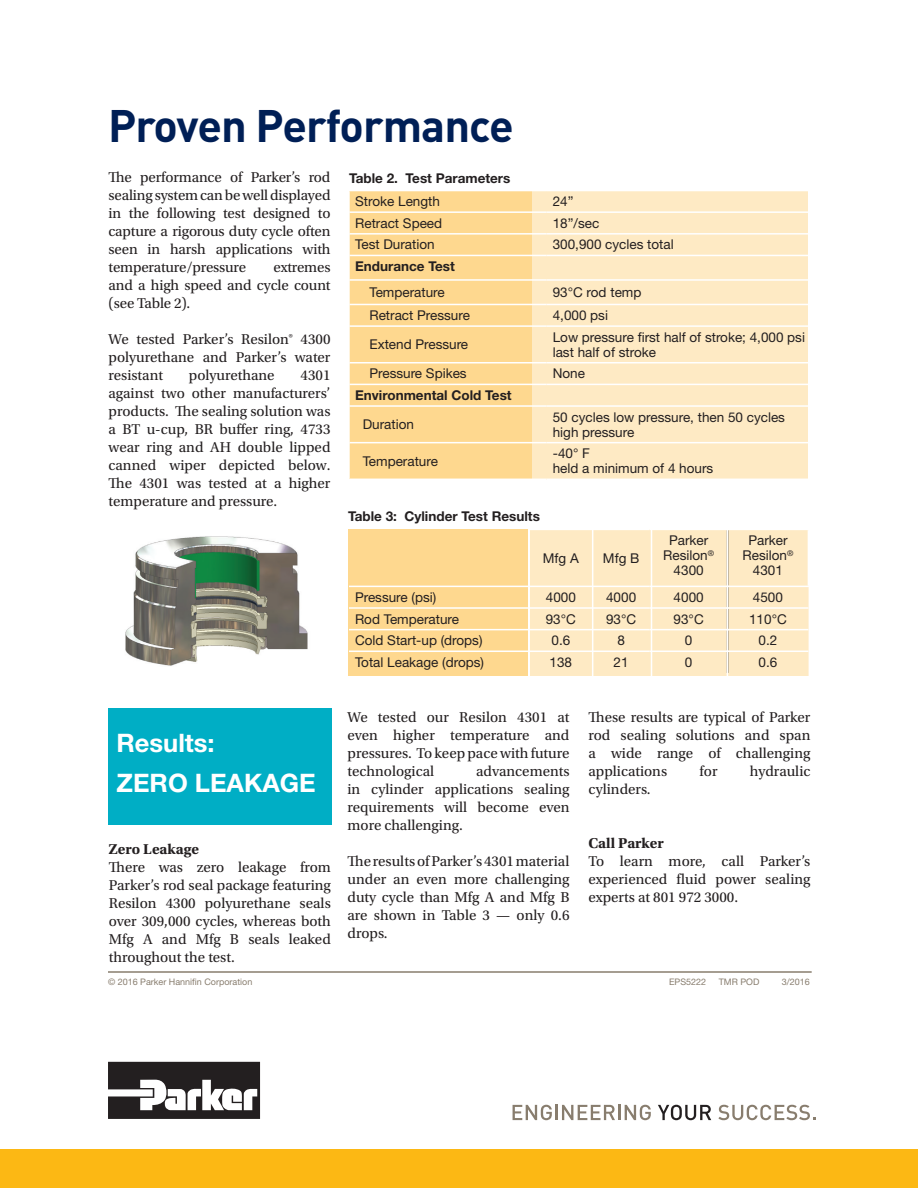
<style>
.page{position:relative;width:918px;height:1188px;background:#fff}
.page>*{position:absolute;margin:0;border:0;box-sizing:border-box;transform-origin:0 0}
.t1{font:700 45px "DINOT";letter-spacing:-.02em;color:#001f56}
.t2{font:700 25.5px "Helvetica Neue LT Std";color:#fff}
.t3{font:15px/18px "Utopia Std";color:#231f20;text-align:justify}
.t4{font:700 15px "Utopia Std";color:#231f20}
.t5{font:13.5px/15px "Helvetica Neue LT Std";color:#231f20;text-align:center}
.t6{font:700 13.5px "Helvetica Neue LT Std";color:#231f20}
.t7{font:9px "Helvetica Neue LT Std";color:#887d6e}
</style>
<div class="page">
<svg style="left:108px;top:1062px;width:152px;height:57px"></svg>
<div style="left:0;top:1150px;width:918px;height:38px;background:#fcb814"></div>
<hr style="left:108px;top:971px;width:704px;height:2px;background:#887d6e">
<svg style="left:513px;top:1105px;width:39px;height:15px"></svg>
<hr style="left:555px;top:1105px;width:3px;height:15px;background:#887d6e">
<svg style="left:562px;top:1105px;width:89px;height:15px"></svg>
<svg style="left:658px;top:1105px;width:53px;height:15px"></svg>
<svg style="left:718px;top:1105px;width:98px;height:15px"></svg>
<div style="left:530px;top:191px;width:278px;height:288px;background:#feeac4"></div>
<div style="left:530px;top:529px;width:280px;height:147px;background:#feeac4"></div>
<div style="left:350px;top:191px;width:182px;height:288px;background:#fed88f"></div>
<div style="left:348px;top:529px;width:180px;height:147px;background:#fed88f"></div>
<hr style="left:529px;top:529px;width:64px;height:1px;background:#fff">
<hr style="left:593px;top:529px;width:57px;height:1px;background:#fff">
<hr style="left:650px;top:529px;width:78px;height:1px;background:#fff">
<hr style="left:728px;top:529px;width:81px;height:1px;background:#fff">
<hr style="left:808px;top:530px;width:1px;height:56px;background:#fff">
<hr style="left:349px;top:629px;width:180px;height:1px;background:#fff">
<hr style="left:529px;top:629px;width:64px;height:1px;background:#fff">
<hr style="left:593px;top:629px;width:57px;height:1px;background:#fff">
<hr style="left:650px;top:629px;width:78px;height:1px;background:#fff">
<hr style="left:728px;top:629px;width:80px;height:1px;background:#fff">
<hr style="left:349px;top:651px;width:180px;height:1px;background:#fff">
<hr style="left:529px;top:651px;width:64px;height:1px;background:#fff">
<hr style="left:593px;top:651px;width:57px;height:1px;background:#fff">
<hr style="left:650px;top:651px;width:78px;height:1px;background:#fff">
<hr style="left:728px;top:651px;width:80px;height:1px;background:#fff">
<hr style="left:349px;top:586px;width:180px;height:1px;background:#fff">
<hr style="left:529px;top:586px;width:64px;height:1px;background:#fff">
<hr style="left:593px;top:586px;width:57px;height:1px;background:#fff">
<hr style="left:650px;top:586px;width:78px;height:1px;background:#fff">
<hr style="left:728px;top:586px;width:81px;height:1px;background:#fff">
<hr style="left:349px;top:607px;width:180px;height:2px;background:#fff">
<hr style="left:529px;top:607px;width:64px;height:2px;background:#fff">
<hr style="left:593px;top:607px;width:57px;height:2px;background:#fff">
<hr style="left:650px;top:607px;width:78px;height:2px;background:#fff">
<hr style="left:728px;top:607px;width:80px;height:2px;background:#fff">
<svg style="left:349px;top:191px;width:1px;height:134px"></svg>
<svg style="left:349px;top:364px;width:1px;height:41px"></svg>
<hr style="left:349px;top:211px;width:198px;height:2px;background:#fff">
<hr style="left:547px;top:211px;width:265px;height:2px;background:#fff">
<hr style="left:349px;top:233px;width:198px;height:2px;background:#fff">
<hr style="left:547px;top:233px;width:265px;height:2px;background:#fff">
<hr style="left:349px;top:255px;width:198px;height:1px;background:#fff">
<hr style="left:547px;top:255px;width:265px;height:1px;background:#fff">
<hr style="left:349px;top:279px;width:198px;height:2px;background:#fff">
<hr style="left:547px;top:279px;width:265px;height:2px;background:#fff">
<hr style="left:349px;top:304px;width:198px;height:1px;background:#fff">
<hr style="left:547px;top:304px;width:265px;height:1px;background:#fff">
<hr style="left:349px;top:325px;width:198px;height:2px;background:#fff">
<hr style="left:547px;top:325px;width:265px;height:2px;background:#fff">
<hr style="left:349px;top:362px;width:198px;height:2px;background:#fff">
<hr style="left:547px;top:362px;width:265px;height:2px;background:#fff">
<hr style="left:349px;top:384px;width:198px;height:1px;background:#fff">
<hr style="left:547px;top:384px;width:265px;height:1px;background:#fff">
<hr style="left:349px;top:405px;width:198px;height:2px;background:#fff">
<hr style="left:547px;top:405px;width:265px;height:2px;background:#fff">
<hr style="left:349px;top:442px;width:198px;height:1px;background:#fff">
<hr style="left:547px;top:442px;width:265px;height:1px;background:#fff">
<hr style="left:592px;top:528px;width:1px;height:157px;background:#fff">
<hr style="left:651px;top:528px;width:1px;height:157px;background:#fff">
<hr style="left:727px;top:528px;width:1px;height:157px;background:#fff">
<hr style="left:809px;top:526px;width:3px;height:157px;background:#fff">
<div style="left:108px;top:709px;width:223px;height:116px;background:#00aec5"></div>
<img style="left:125px;top:536px;width:183px;height:130px">
<p class="t1" style="left:108px;top:96px;width:407px">Proven Performance</p>
<p class="t3" style="left:109px;top:168px;width:224px">The performance of Parker’s rod sealing system can be well displayed in the following test designed to capture a rigorous duty cycle often seen in harsh applications with temperature/pressure</p>
<p class="t3" style="left:109px;top:258px;width:223px;text-indent:165px">extremes and a high speed and cycle count (see Table 2).</p>
<p class="t3" style="left:109px;top:330px;width:224px">We tested Parker’s Resilon® 4300 polyurethane and Parker’s water resistant</p>
<p class="t3" style="left:189px;top:366px;width:87px">polyurethane</p>
<p class="t3" style="left:109px;top:366px;width:224px;text-indent:192px">4301 against two other manufacturers’ products. The sealing solution was a BT u-cup, BR buffer ring, 4733 wear ring and AH double lipped canned wiper depicted below.<br>The 4301 was tested at a higher temperature and pressure.</p>
<p class="t6" style="left:349px;top:170px;width:163px">Table 2. Test Parameters</p>
<p class="t5" style="left:355px;top:194px;width:86px">Stroke Length</p>
<p class="t5" style="left:553px;top:194px;width:22px">24”</p>
<p class="t5" style="left:355px;top:215px;width:89px">Retract Speed</p>
<p class="t5" style="left:553px;top:215px;width:48px">18”/sec</p>
<p class="t5" style="left:355px;top:237px;width:81px">Test Duration</p>
<p class="t5" style="left:553px;top:237px;width:123px">300,900 cycles total</p>
<p class="t6" style="left:355px;top:258px;width:101px">Endurance Test</p>
<p class="t5" style="left:369px;top:285px;width:77px">Temperature</p>
<p class="t5" style="left:553px;top:285px;width:90px">93°C rod temp</p>
<p class="t5" style="left:369px;top:308px;width:102px">Retract Pressure</p>
<p class="t5" style="left:553px;top:308px;width:57px">4,000 psi</p>
<p class="t5" style="left:369px;top:337px;width:100px">Extend Pressure</p>
<p class="t5" style="left:553px;top:329px;width:254px;text-align:left">Low pressure first half of stroke; 4,000 psi last half of stroke</p>
<p class="t5" style="left:369px;top:366px;width:99px">Pressure Spikes</p>
<p class="t5" style="left:553px;top:366px;width:34px">None</p>
<p class="t6" style="left:355px;top:387px;width:158px">Environmental Cold Test</p>
<p class="t5" style="left:363px;top:417px;width:53px">Duration</p>
<p class="t5" style="left:553px;top:409px;width:234px;text-align:left">50 cycles low pressure, then 50 cycles high pressure</p>
<p class="t5" style="left:363px;top:453px;width:77px">Temperature</p>
<p class="t5" style="left:553px;top:446px;width:39px">-40° F</p>
<p class="t5" style="left:553px;top:461px;width:162px">held a minimum of 4 hours</p>
<p class="t6" style="left:348px;top:508px;width:193px">Table 3: Cylinder Test Results</p>
<p class="t5" style="left:543px;top:550px;width:38px">Mfg A</p>
<p class="t5" style="left:603px;top:550px;width:38px">Mfg B</p>
<p class="t5" style="left:663px;top:533px;width:52px">Parker<br>Resilon<sup>®<br></sup>4300</p>
<p class="t5" style="left:743px;top:533px;width:52px">Parker<br>Resilon<sup>®</sup></p>
<p class="t5" style="left:753px;top:563px;width:32px">4301</p>
<p class="t5" style="left:355px;top:590px;width:83px">Pressure (psi)</p>
<p class="t5" style="left:546px;top:590px;width:32px">4000</p>
<p class="t5" style="left:606px;top:590px;width:32px">4000</p>
<p class="t5" style="left:674px;top:590px;width:32px">4000</p>
<p class="t5" style="left:753px;top:590px;width:32px">4500</p>
<p class="t5" style="left:355px;top:611px;width:106px">Rod Temperature</p>
<p class="t5" style="left:546px;top:611px;width:32px">93°C</p>
<p class="t5" style="left:606px;top:611px;width:32px">93°C</p>
<p class="t5" style="left:674px;top:611px;width:32px">93°C</p>
<p class="t5" style="left:749px;top:611px;width:39px">110°C</p>
<p class="t5" style="left:355px;top:633px;width:129px">Cold Start-up (drops)</p>
<p class="t5" style="left:552px;top:633px;width:20px">0.6</p>
<p class="t5" style="left:617px;top:633px;width:9px">8</p>
<p class="t5" style="left:685px;top:633px;width:9px">0</p>
<p class="t5" style="left:759px;top:633px;width:20px">0.2</p>
<p class="t5" style="left:355px;top:654px;width:131px">Total Leakage (drops)</p>
<p class="t5" style="left:550px;top:654px;width:24px">138</p>
<p class="t5" style="left:614px;top:654px;width:17px">21</p>
<p class="t5" style="left:685px;top:654px;width:9px">0</p>
<p class="t5" style="left:759px;top:654px;width:20px">0.6</p>
<p class="t2" style="left:117px;top:728px;width:100px">Results:</p>
<p class="t2" style="left:117px;top:767px;width:201px">ZERO LEAKAGE</p>
<p class="t4" style="left:109px;top:840px;width:92px">Zero Leakage</p>
<p class="t3" style="left:109px;top:858px;width:224px">There was zero leakage from Parker’s rod seal package featuring Resilon 4300 polyurethane seals over 309,000 cycles, whereas both Mfg A and Mfg B seals leaked throughout the test.</p>
<p class="t3" style="left:348px;top:708px;width:224px">We tested our Resilon 4301 at even higher temperature and pressures. To keep pace with future technological</p>
<p class="t3" style="left:348px;top:762px;width:224px;text-indent:129px">advancements in cylinder applications sealing requirements will become even more challenging.</p>
<p class="t3" style="left:348px;top:852px;width:224px">The results of Parker’s 4301 material under an even more challenging duty cycle than Mfg A and Mfg B are shown in Table 3 — only 0.6 drops.</p>
<p class="t3" style="left:588px;top:708px;width:224px">These results are typical of Parker rod sealing solutions and span a wide range of challenging applications</p>
<p class="t3" style="left:700px;top:762px;width:19px">for</p>
<p class="t3" style="left:750px;top:762px;width:62px">hydraulic</p>
<p class="t3" style="left:588px;top:780px;width:64px">cylinders.</p>
<p class="t4" style="left:588px;top:834px;width:77px">Call Parker</p>
<p class="t3" style="left:588px;top:852px;width:224px">To learn more, call Parker’s experienced fluid power sealing experts at 801 972 3000.</p>
<p class="t7" style="left:108px;top:976px;width:146px">© 2016 Parker Hannifin Corporation</p>
<p class="t7" style="left:669px;top:976px;width:39px">EPS5222</p>
<p class="t7" style="left:719px;top:976px;width:42px">TMR POD</p>
<p class="t7" style="left:782px;top:976px;width:30px">3/2016</p>
</div>
